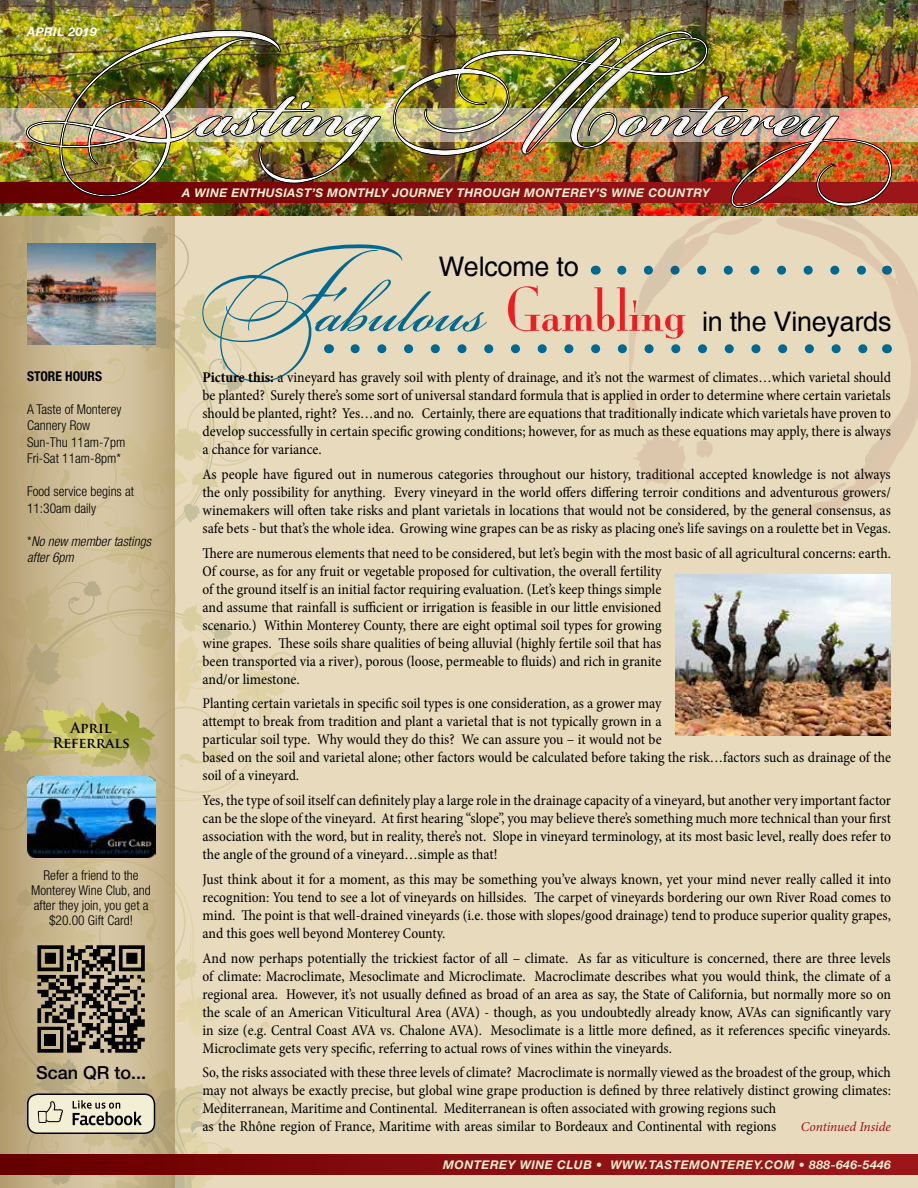
<style>
.page{position:relative;width:918px;height:1188px;background:#e8dabd}
.page>*{position:absolute;margin:0;border:0;box-sizing:border-box;transform-origin:0 0}
.t1{font:90px "Bickham Script Pro";color:#006991}
.t2{font:27px/54.6px "Helvetica";letter-spacing:-.01em;color:#000}
.t3{font:500 18px "Helvetica Neue LT Std";color:#000}
.t4{font:condensed 15px/18px "Minion Pro";color:#000;text-align:justify}
.t5{font:700 14.25px/15px "Trajan Pro";letter-spacing:-.01em;color:#000;text-align:center}
.t6{font:300 condensed 13.5px/16.5px "Helvetica Neue LT Std";color:#000}
.t7{font:italic 300 condensed 13.5px/16.5px "Helvetica Neue LT Std";color:#000}
.t8{font:italic 13.5px "Minion Pro";letter-spacing:-.01em;color:#9c1519}
.t9{font:700 condensed 13.5px "Helvetica Neue LT Std";color:#000}
.t10{font:italic 700 12px "Helvetica Neue LT Std";letter-spacing:.03em;color:#f3efd4}
.t11{font:italic 700 12px "Helvetica Neue LT Std";letter-spacing:.04em;color:#fff}
.s1{font-style:normal}
.s2{font-family:"Mona Lisa Std Solid";font-size:55.5px;color:#ed1d24}
.s3{font-weight:700}
</style>
<div class="page">
<img style="left:0;top:0;width:918px;height:216px">
<svg style="left:0;top:108px;width:918px;height:34px;background:#d4b497"></svg>
<svg style="left:0;top:182px;width:918px;height:20px"></svg>
<svg style="left:297px;top:1154px;width:621px;height:20px;background:#8f1013"></svg>
<div style="left:26px;top:30px;width:866px;height:178px;background:#000;opacity:.5"></div>
<svg style="left:0;top:209px;width:297px;height:979px"></svg>
<img style="left:27px;top:243px;width:128px;height:101px">
<img style="left:675px;top:574px;width:216px;height:162px">
<svg style="left:742px;top:495px;width:116px;height:20px"></svg>
<svg style="left:355px;top:196px;width:563px;height:299px"></svg>
<p class="t11" style="left:27px;top:24px;width:25px">APRIL</p>
<p class="t11" style="left:69px;top:24px;width:30px">2019</p>
<p class="t9" style="left:27px;top:368px;width:69px">STORE HOURS</p>
<p class="t6" style="left:27px;top:401px;width:100px">A Taste of Monterey<br>Cannery Row<br>Sun-Thu 11am-7pm<br>Fri-Sat 11am-8pm*</p>
<p class="t6" style="left:27px;top:483px;width:109px">Food service begins at<br>11:30am daily</p>
<p class="t7" style="left:27px;top:533px;width:125px"><span class="s1">*</span>No new member tastings after 6pm</p>
<p class="t5" style="left:52px;top:721px;width:79px">April<br>Referrals</p>
<p class="t6" style="left:31px;top:868px;width:121px;line-height:15px;text-align:center">Refer a friend to the<br>Monterey Wine Club, and after they join, you get a $20.00 Gift Card!</p>
<p class="t3" style="left:36px;top:1062px;width:112px">Scan QR to...</p>
<p class="t10" style="left:182px;top:185px;width:529px">A WINE ENTHUSIAST’S MONTHLY JOURNEY THROUGH MONTEREY’S WINE COUNTRY</p>
<h1 class="t1" style="left:191px;top:247px;width:300px">Fabulous</h1>
<h2 class="t2" style="left:506px;top:240px;width:387px;text-indent:-68px">Welcome to<br><span class="s2">Gambling</span> in the Vineyards</h2>
<p class="t4" style="left:202px;top:369px;width:690px"><span class="s3">Picture this:</span> a vineyard has gravely soil with plenty of drainage, and it’s not the warmest of climates…which varietal should be planted? Surely there’s some sort of universal standard formula that is applied in order to determine where certain varietals should be planted, right? Yes…and no. Certainly, there are equations that traditionally indicate which varietals have proven to develop successfully in certain specific growing conditions; however, for as much as these equations may apply, there is always a chance for variance.</p>
<p class="t4" style="left:202px;top:465px;width:690px">As people have figured out in numerous categories throughout our history, traditional accepted knowledge is not always the only possibility for anything. Every vineyard in the world offers differing terroir conditions and adventurous growers/ winemakers will often take risks and plant varietals in locations that would not be considered, by the general consensus, as safe bets - but that’s the whole idea. Growing wine grapes can be as risky as placing one’s life savings on a roulette bet in Vegas.</p>
<p class="t4" style="left:202px;top:544px;width:690px;text-align:left">There are numerous elements that need to be considered, but let’s begin with the most basic of all agricultural concerns: earth.<br>Of course, as for any fruit or vegetable proposed for cultivation, the overall fertility<br>of the ground itself is an initial factor requiring evaluation. (Let’s keep things simple<br>and assume that rainfall is sufficient or irrigation is feasible in our little envisioned<br>scenario.) Within Monterey County, there are eight optimal soil types for growing<br>wine grapes. These soils share qualities of being alluvial (highly fertile soil that has<br>been transported via a river), porous (loose, permeable to fluids) and rich in granite<br>and/or limestone.</p>
<p class="t4" style="left:202px;top:695px;width:690px;text-align:left">Planting certain varietals in specific soil types is one consideration, as a grower may<br>attempt to break from tradition and plant a varietal that is not typically grown in a<br>particular soil type. Why would they do this? We can assure you – it would not be<br>based on the soil and varietal alone; other factors would be calculated before taking the risk…factors such as drainage of the soil of a vineyard.</p>
<p class="t4" style="left:202px;top:792px;width:690px">Yes, the type of soil itself can definitely play a large role in the drainage capacity of a vineyard, but another very important factor can be the slope of the vineyard. At first hearing “slope”, you may believe there’s something much more technical than your first association with the word, but in reality, there’s not. Slope in vineyard terminology, at its most basic level, really does refer to the angle of the ground of a vineyard…simple as that!</p>
<p class="t4" style="left:202px;top:870px;width:690px">Just think about it for a moment, as this may be something you’ve always known, yet your mind never really called it into recognition: You tend to see a lot of vineyards on hillsides. The carpet of vineyards bordering our own River Road comes to mind. The point is that well-drained vineyards (i.e. those with slopes/good drainage) tend to produce superior quality grapes, and this goes well beyond Monterey County.</p>
<p class="t4" style="left:202px;top:949px;width:690px">And now perhaps potentially the trickiest factor of all – climate. As far as viticulture is concerned, there are three levels of climate: Macroclimate, Mesoclimate and Microclimate. Macroclimate describes what you would think, the climate of a regional area. However, it’s not usually defined as broad of an area as say, the State of California, but normally more so on the scale of an American Viticultural Area (AVA) - though, as you undoubtedly already know, AVAs can significantly vary in size (e.g. Central Coast AVA vs. Chalone AVA). Mesoclimate is a little more defined, as it references specific vineyards.<br>Microclimate gets very specific, referring to actual rows of vines within the vineyards.</p>
<p class="t4" style="left:202px;top:1064px;width:690px;text-align:left">So, the risks associated with these three levels of climate? Macroclimate is normally viewed as the broadest of the group, which may not always be exactly precise, but global wine grape production is defined by three relatively distinct growing climates:<br>Mediterranean, Maritime and Continental. Mediterranean is often associated with growing regions such<br>as the Rhône region of France, Maritime with areas similar to Bordeaux and Continental with regions</p>
<p class="t8" style="left:801px;top:1117px;width:92px">Continued Inside</p>
<p class="t10" style="left:443px;top:1157px;width:180px">MONTEREY WINE CLUB • WWW</p>
<p class="t10" style="left:645px;top:1157px;width:248px">.TASTEMONTEREY.COM • 888-646-5446</p>
</div>
